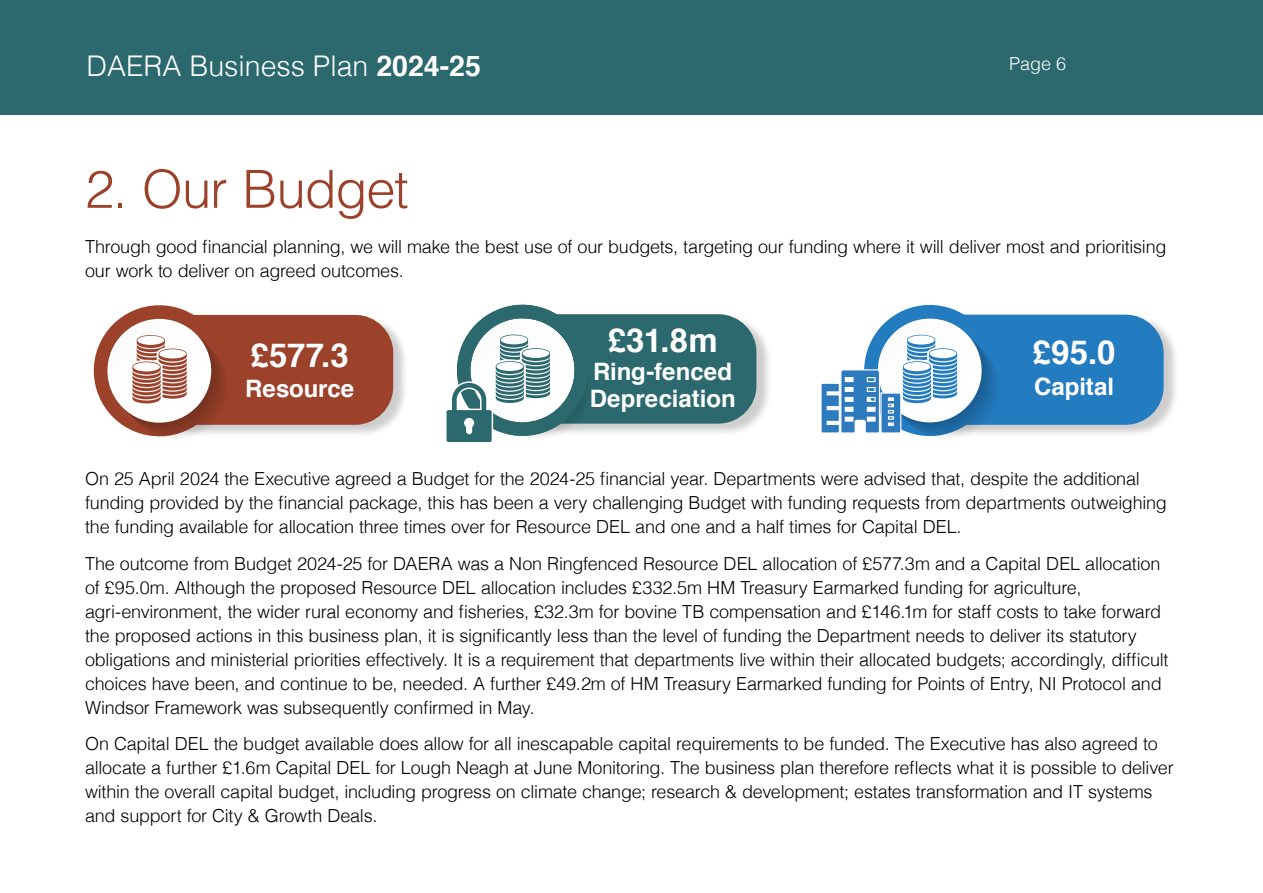
<style>
.page{position:relative;width:1263px;height:893px;background:#fff}
.page>*{position:absolute;margin:0;border:0;box-sizing:border-box;transform-origin:0 0}
.t1{font:300 52.5px "Helvetica";letter-spacing:-.02em;color:#9c422b}
.t2{font:700 33px "Helvetica";color:#fff}
.t3{font:300 28.5px "Helvetica";color:#fff}
.t4{font:700 24px/27.8px "Helvetica";color:#fff}
.t5{font:300 18px/24px "Helvetica";letter-spacing:-.015em;color:#000}
.t6{font:300 18px "Helvetica";color:#fff}
.s1{font-weight:700}
</style>
<div class="page">
<div style="left:0;top:0;width:1263px;height:115px;background:#2b696e"></div>
<img style="left:234px;top:314px;width:171px;height:120px">
<div style="left:151px;top:315px;width:242px;height:110px;background:#9c422b;border-radius:38px"></div>
<svg style="left:93px;top:305px;width:141px;height:133px"></svg>
<img style="left:597px;top:314px;width:172px;height:119px">
<div style="left:500px;top:314px;width:256px;height:110px;background:#2b696e;border-radius:38px"></div>
<svg style="left:446px;top:304px;width:151px;height:139px"></svg>
<img style="left:1004px;top:314px;width:172px;height:120px">
<div style="left:917px;top:315px;width:246px;height:110px;background:#237bc0;border-radius:38px"></div>
<svg style="left:821px;top:304px;width:183px;height:133px"></svg>
<h3 class="t3" style="left:86px;top:42px;width:396px">DAERA Business Plan <span class="s1">2024-25</span></h3>
<p class="t6" style="left:1009px;top:48px;width:59px">Page 6</p>
<h1 class="t1" style="left:85px;top:144px;width:325px">2. Our Budget</h1>
<p class="t5" style="left:85px;top:233px;width:1083px">Through good financial planning, we will make the best use of our budgets, targeting our funding where it will deliver most and prioritising our work to deliver on agreed outcomes.</p>
<h2 class="t2" style="left:251px;top:325px;width:100px">£577.3</h2>
<h2 class="t4" style="left:245px;top:374px;width:111px">Resource</h2>
<h2 class="t2" style="left:608px;top:310px;width:112px">£31.8m</h2>
<h2 class="t4" style="left:590px;top:356px;width:148px">Ring-fenced<br>Depreciation</h2>
<h2 class="t2" style="left:1032px;top:323px;width:85px">£95.0</h2>
<h2 class="t4" style="left:1034px;top:371px;width:81px">Capital</h2>
<p class="t5" style="left:85px;top:465px;width:1083px">On 25 April 2024 the Executive agreed a Budget for the 2024-25 financial year. Departments were advised that, despite the additional funding provided by the financial package, this has been a very challenging Budget with funding requests from departments outweighing the funding available for allocation three times over for Resource DEL and one and a half times for Capital DEL.</p>
<p class="t5" style="left:85px;top:550px;width:1085px">The outcome from Budget 2024-25 for DAERA was a Non Ringfenced Resource DEL allocation of £577.3m and a Capital DEL allocation of £95.0m. Although the proposed Resource DEL allocation includes £332.5m HM Treasury Earmarked funding for agriculture, agri-environment, the wider rural economy and fisheries, £32.3m for bovine TB compensation and £146.1m for staff costs to take forward the proposed actions in this business plan, it is significantly less than the level of funding the Department needs to deliver its statutory obligations and ministerial priorities effectively. It is a requirement that departments live within their allocated budgets; accordingly, difficult choices have been, and continue to be, needed. A further £49.2m of HM Treasury Earmarked funding for Points of Entry, NI Protocol and Windsor Framework was subsequently confirmed in May.</p>
<p class="t5" style="left:85px;top:731px;width:1090px">On Capital DEL the budget available does allow for all inescapable capital requirements to be funded. The Executive has also agreed to allocate a further £1.6m Capital DEL for Lough Neagh at June Monitoring. The business plan therefore reflects what it is possible to deliver within the overall capital budget, including progress on climate change; research &amp; development; estates transformation and IT systems and support for City &amp; Growth Deals.</p>
</div>
